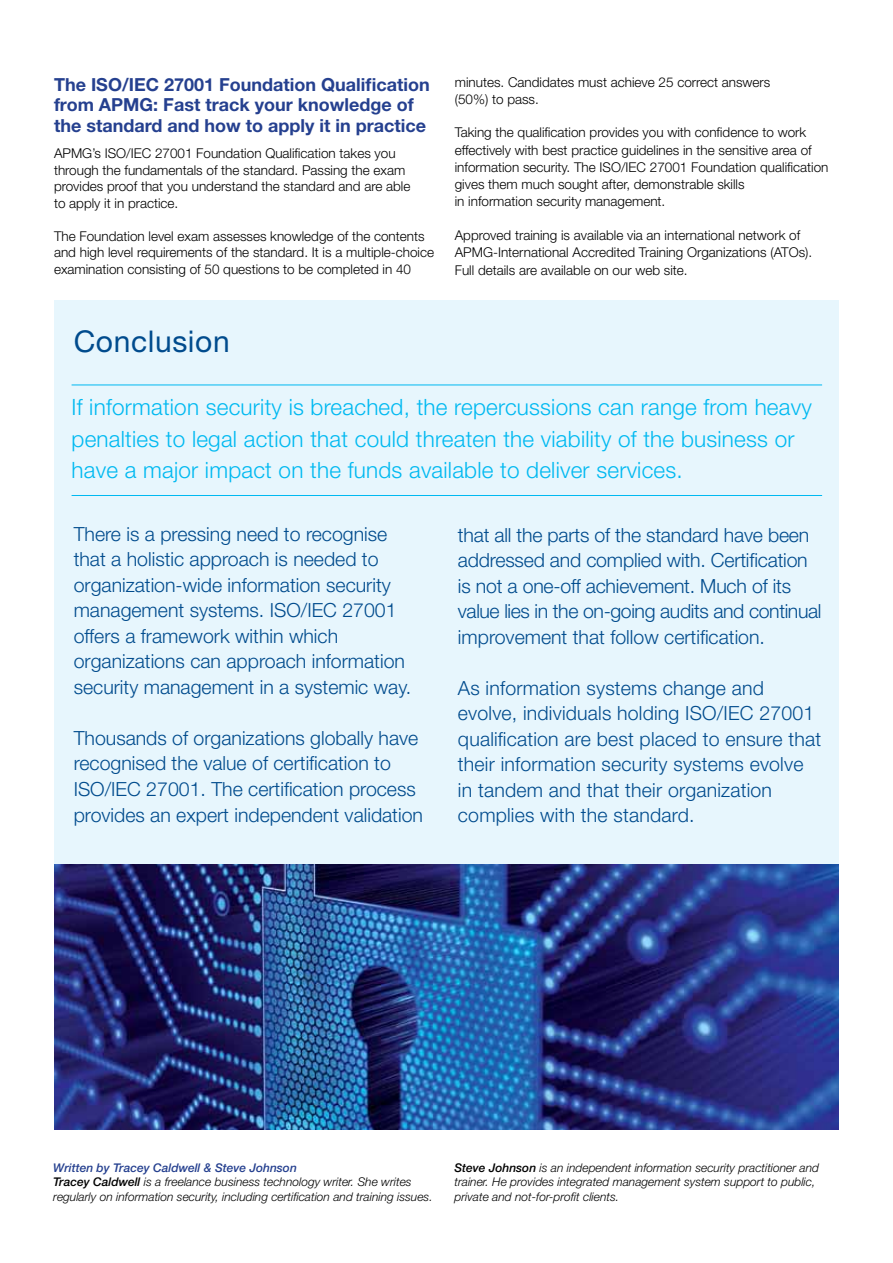
<style>
.page{position:relative;width:893px;height:1263px;background:#fff}
.page>*{position:absolute;margin:0;border:0;box-sizing:border-box;transform-origin:0 0}
.t1{font:30px "Helvetica Neue";letter-spacing:.02em;color:#004b8d}
.t2{font:300 22.5px/31.5px "Helvetica Neue";letter-spacing:.01em;color:#00b9f1}
.t3{font:300 19.5px/25.5px "Helvetica Neue";color:#004b8d}
.t4{font:700 18px/20.7px "Helvetica Neue";color:#25408f}
.t5{font:300 13.5px/16.5px "Helvetica Neue";color:#000}
.t6{font:italic 300 12px/14.4px "Helvetica Neue";color:#000}
.s1{font-weight:500;color:#25408f}
.s2{font-weight:500}
</style>
<div class="page">
<div style="left:55px;top:300px;width:784px;height:571px;background:#e7f6fd"></div>
<hr style="left:72px;top:385px;width:750px;height:1px;background:#00b9f1">
<hr style="left:72px;top:495px;width:750px;height:1px;background:#00b9f1">
<img style="left:55px;top:865px;width:784px;height:264px">
<h3 class="t4" style="left:54px;top:73px;width:377px">The ISO/IEC 27001 Foundation Qualification from APMG: Fast track your knowledge of the standard and how to apply it in practice</h3>
<p class="t5" style="left:54px;top:145px;width:358px">APMG’s ISO/IEC 27001 Foundation Qualification takes you through the fundamentals of the standard. Passing the exam provides proof that you understand the standard and are able to apply it in practice.</p>
<p class="t5" style="left:54px;top:227px;width:382px">The Foundation level exam assesses knowledge of the contents and high level requirements of the standard. It is a multiple-choice examination consisting of 50 questions to be completed in 40</p>
<p class="t5" style="left:455px;top:74px;width:317px">minutes. Candidates must achieve 25 correct answers (50%) to pass.</p>
<p class="t5" style="left:455px;top:124px;width:375px;line-height:17.2px">Taking the qualification provides you with confidence to work effectively with best practice guidelines in the sensitive area of information security. The ISO/IEC 27001 Foundation qualification gives them much sought after, demonstrable skills<br>in information security management.</p>
<p class="t5" style="left:455px;top:226px;width:359px;line-height:17.2px">Approved training is available via an international network of<br>APMG-International Accredited Training Organizations (ATOs).<br>Full details are available on our web site.</p>
<h1 class="t1" style="left:74px;top:323px;width:157px">Conclusion</h1>
<h2 class="t2" style="left:72px;top:391px;width:742px">If information security is breached, the repercussions can range from heavy penalties to legal action that could threaten the viability of the business or have a major impact on the funds available to deliver services.</h2>
<p class="t3" style="left:74px;top:521px;width:339px">There is a pressing need to recognise that a holistic approach is needed to organization-wide information security management systems. ISO/IEC 27001 offers a framework within which organizations can approach information security management in a systemic way.</p>
<h3 class="t3" style="left:74px;top:725px;width:351px">Thousands of organizations globally have recognised the value of certification to ISO/IEC 27001. The certification process provides an expert independent validation</h3>
<h3 class="t3" style="left:458px;top:521px;width:365px">that all the parts of the standard have been addressed and complied with. Certification is not a one-off achievement. Much of its value lies in the on-going audits and continual improvement that follow certification.</h3>
<h3 class="t3" style="left:458px;top:674px;width:365px">As information systems change and evolve, individuals holding ISO/IEC 27001 qualification are best placed to ensure that their information security systems evolve in tandem and that their organization complies with the standard.</h3>
<p class="t6" style="left:53px;top:1160px;width:381px"><span class="s1">Written by Tracey Caldwell &amp; Steve Johnson<br></span><span class="s2">Tracey Caldwell</span> is a freelance business technology writer. She writes regularly on information security, including certification and training issues.</p>
<p class="t6" style="left:454px;top:1160px;width:366px"><span class="s2">Steve Johnson</span> is an independent information security practitioner and trainer. He provides integrated management system support to public, private and not-for-profit clients.</p>
</div>
